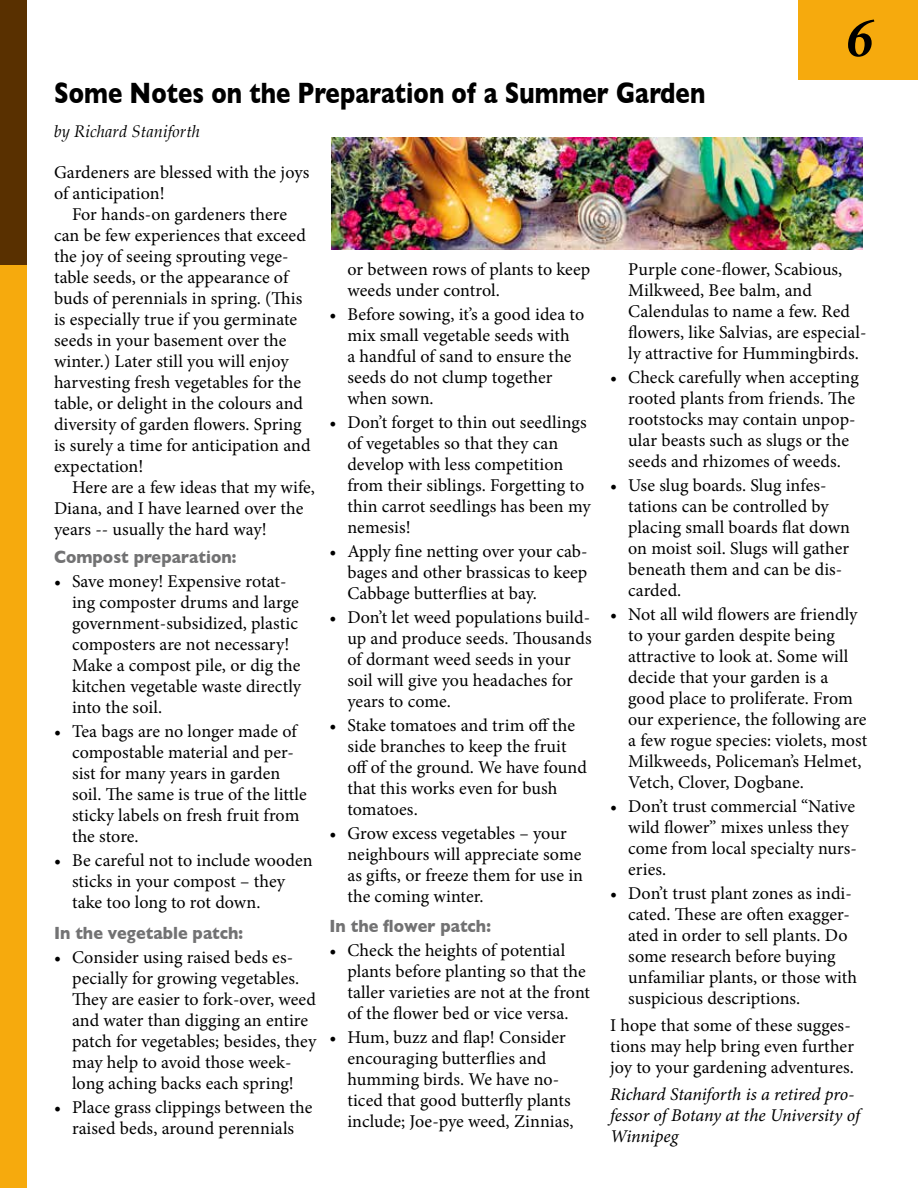
<style>
.page{position:relative;width:918px;height:1188px;background:#fff}
.page>*{position:absolute;margin:0;border:0;box-sizing:border-box;transform-origin:0 0}
.t1{font:italic 700 condensed 57px "Minion Pro";color:#000}
.t2{font:700 30px "Gill Sans";letter-spacing:.005em;color:#000;scale:.8 1}
.t3{font:18px/21px "Minion Pro";letter-spacing:.005em;color:#000}
.t4{font:italic 18px/21px "Minion Pro";letter-spacing:-.005em;color:#000}
.t5{font:700 18px "Gill Sans";letter-spacing:.005em;color:#727273;scale:.9 1}
.t6{font:italic 16.5px "Palatino";letter-spacing:.005em;color:#000}
</style>
<div class="page">
<div style="left:0;top:0;width:27px;height:266px;background:#593000"></div>
<div style="left:0;top:266px;width:27px;height:922px;background:#f6aa0d"></div>
<div style="left:799px;top:0;width:119px;height:80px;background:#f6aa0d"></div>
<img style="left:332px;top:137px;width:530px;height:112px">
<h1 class="t1" style="left:846px;top:-2px;width:28px">6</h1>
<h2 class="t2" style="left:54px;top:69px;width:816px">Some Notes on the Preparation of a Summer Garden</h2>
<p class="t6" style="left:54px;top:117px;width:148px">by Richard Staniforth</p>
<p class="t3" style="left:54px;top:162px;width:257px">Gardeners are blessed with the joys of anticipation!</p>
<p class="t3" style="left:54px;top:204px;width:258px;text-indent:18px">For hands-on gardeners there can be few experiences that exceed the joy of seeing sprouting vege&shy;table seeds, or the appearance of buds of perennials in spring. (This is especially true if you germinate seeds in your basement over the winter.) Later still you will enjoy harvesting fresh vegetables for the table, or delight in the colours and diversity of garden flowers. Spring is surely a time for anticipation and expectation!</p>
<p class="t3" style="left:54px;top:477px;width:263px;text-indent:18px">Here are a few ideas that my wife,<br>Diana, and I have learned over the years -- usually the hard way!</p>
<p class="t5" style="left:54px;top:543px;width:204px">Compost preparation:</p>
<p class="t3" style="left:72px;top:571px;width:231px;text-indent:-18px">• Save money! Expensive rotat&shy;ing composter drums and large government-subsidized, plastic composters are not necessary!<br>Make a compost pile, or dig the kitchen vegetable waste directly into the soil.</p>
<p class="t3" style="left:72px;top:721px;width:236px;text-indent:-18px">• Tea bags are no longer made of compostable material and per&shy;sist for many years in garden soil. The same is true of the little sticky labels on fresh fruit from the store.</p>
<p class="t3" style="left:72px;top:850px;width:242px;text-indent:-18px">• Be careful not to include wooden sticks in your compost – they take too long to rot down.</p>
<p class="t5" style="left:54px;top:918px;width:212px">In the vegetable patch:</p>
<p class="t3" style="left:72px;top:946px;width:246px;text-indent:-18px">• Consider using raised beds es&shy;pecially for growing vegetables.<br>They are easier to fork-over, weed and water than digging an entire patch for vegetables; besides, they may help to avoid those week&shy;long aching backs each spring!</p>
<p class="t3" style="left:54px;top:1096px;width:260px;text-align:center">• Place grass clippings between the raised beds, around perennials</p>
<p class="t3" style="left:628px;top:258px;width:240px">Purple cone-flower, Scabious,<br>Milkweed, Bee balm, and<br>Calendulas to name a few. Red flowers, like Salvias, are especial&shy;ly attractive for Hummingbirds.</p>
<p class="t3" style="left:628px;top:366px;width:232px;text-indent:-18px">• Check carefully when accepting rooted plants from friends. The rootstocks may contain unpop&shy;ular beasts such as slugs or the seeds and rhizomes of weeds.</p>
<p class="t3" style="left:628px;top:474px;width:223px;text-indent:-18px">• Use slug boards. Slug infes&shy;tations can be controlled by placing small boards flat down on moist soil. Slugs will gather beneath them and can be dis&shy;carded.</p>
<p class="t3" style="left:628px;top:603px;width:241px;text-indent:-18px">• Not all wild flowers are friendly to your garden despite being attractive to look at. Some will decide that your garden is a good place to proliferate. From our experience, the following are a few rogue species: violets, most<br>Milkweeds, Policeman’s Helmet,<br>Vetch, Clover, Dogbane.</p>
<p class="t3" style="left:628px;top:796px;width:230px;text-indent:-18px">• Don’t trust commercial “Native wild flower” mixes unless they come from local specialty nurs&shy;eries.</p>
<p class="t3" style="left:628px;top:883px;width:231px;text-indent:-18px">• Don’t trust plant zones as indi&shy;cated. These are often exagger&shy;ated in order to sell plants. Do some research before buying unfamiliar plants, or those with suspicious descriptions.</p>
<p class="t3" style="left:610px;top:1015px;width:245px">I hope that some of these sugges&shy;tions may help bring even further joy to your gardening adventures.</p>
<p class="t4" style="left:610px;top:1083px;width:251px">Richard Staniforth is a retired pro&shy;fessor of Botany at the University of<br>Winnipeg</p>
<p class="t3" style="left:347px;top:258px;width:244px">or between rows of plants to keep weeds under control.</p>
<p class="t3" style="left:347px;top:303px;width:238px;text-indent:-18px">• Before sowing, it’s a good idea to mix small vegetable seeds with<br>a handful of sand to ensure the seeds do not clump together when sown.</p>
<p class="t3" style="left:347px;top:411px;width:245px;text-indent:-18px">• Don’t forget to thin out seedlings of vegetables so that they can develop with less competition from their siblings. Forgetting to thin carrot seedlings has been my nemesis!</p>
<p class="t3" style="left:347px;top:540px;width:242px;text-align:justify;text-indent:-18px">• Apply fine netting over your cab&shy;bages and other brassicas to keep Cabbage butterflies at bay.</p>
<p class="t3" style="left:347px;top:606px;width:246px;text-indent:-18px">• Don’t let weed populations build&shy;up and produce seeds. Thousands of dormant weed seeds in your soil will give you headaches for years to come.</p>
<p class="t3" style="left:347px;top:715px;width:241px;text-indent:-18px">• Stake tomatoes and trim off the side branches to keep the fruit off of the ground. We have found that this works even for bush tomatoes.</p>
<p class="t3" style="left:347px;top:823px;width:237px;text-indent:-18px">• Grow excess vegetables – your neighbours will appreciate some as gifts, or freeze them for use in the coming winter.</p>
<p class="t5" style="left:329px;top:912px;width:181px">In the flower patch:</p>
<p class="t3" style="left:347px;top:940px;width:244px;text-indent:-18px">• Check the heights of potential plants before planting so that the taller varieties are not at the front of the flower bed or vice versa.</p>
<p class="t3" style="left:347px;top:1027px;width:228px;text-indent:-18px">• Hum, buzz and flap! Consider encouraging butterflies and humming birds. We have no&shy;ticed that good butterfly plants include; Joe-pye weed, Zinnias,</p>
</div>
